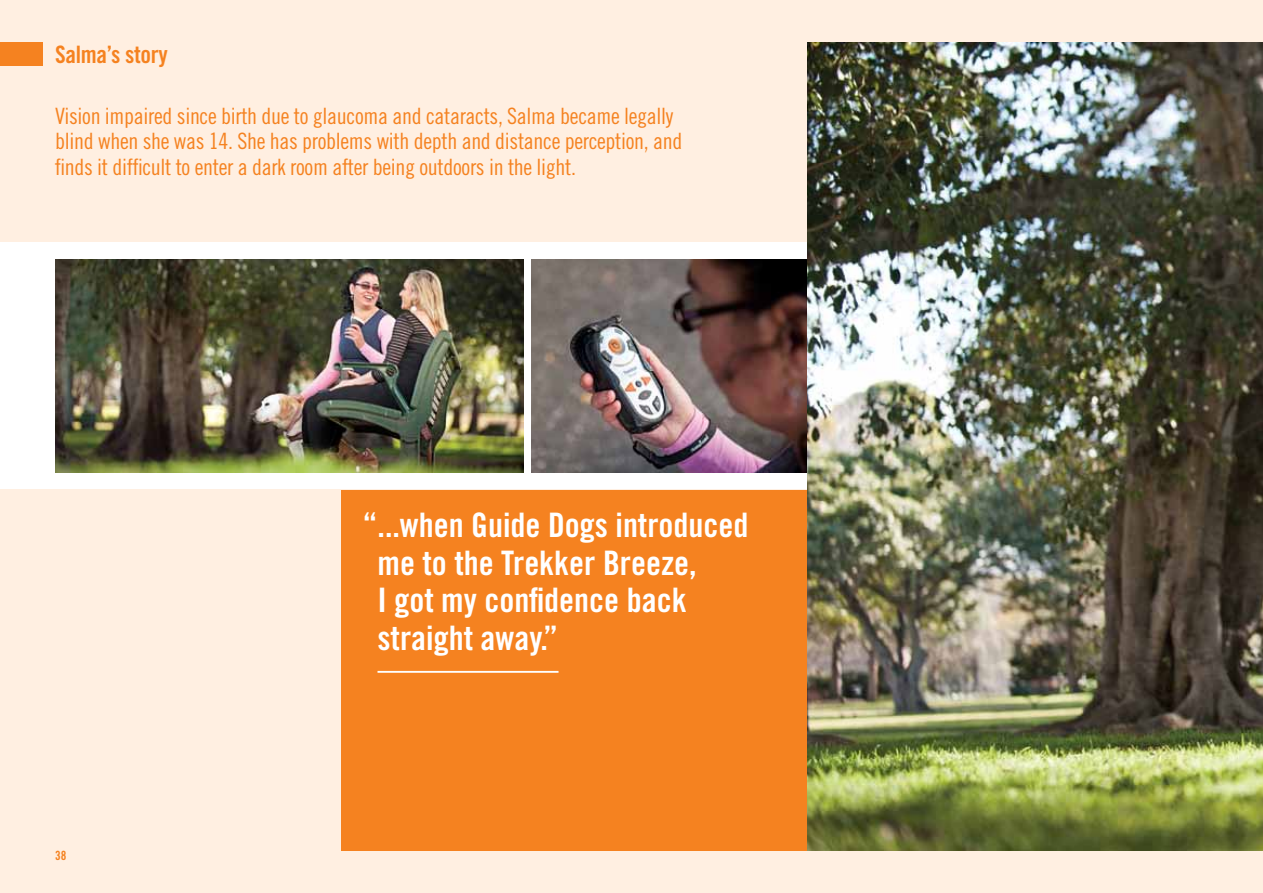
<style>
.page{position:relative;width:1263px;height:893px;background:#ffefe1}
.page>*{position:absolute;margin:0;border:0;box-sizing:border-box;transform-origin:0 0}
.t1{font:33.75px/37.5px "Trade Gothic Bold Cond Twenty";color:#fff}
.t2{font:24px "Trade Gothic Bold Cond Twenty";letter-spacing:-.015em;color:#f58220}
.t3{font:22.5px/25.5px "Trade Gothic Cond Eighteen";letter-spacing:-.015em;color:#f58220}
.t4{font:12.75px "Trade Gothic Bold Cond Twenty";color:#f58220}
</style>
<div class="page">
<div style="left:0;top:43px;width:43px;height:23px;background:#f58220"></div>
<div style="left:341px;top:490px;width:467px;height:360px;background:#f58220"></div>
<div style="left:0;top:242px;width:1263px;height:247px;background:#fff"></div>
<hr style="left:377px;top:671px;width:181px;height:2px;background:#fff">
<img style="left:55px;top:259px;width:468px;height:213px">
<img style="left:531px;top:259px;width:277px;height:213px">
<img style="left:808px;top:43px;width:455px;height:807px">
<p class="t2" style="left:55px;top:40px;width:114px">Salma’s story</p>
<p class="t3" style="left:55px;top:103px;width:629px">Vision impaired since birth due to glaucoma and cataracts, Salma became legally blind when she was 14. She has problems with depth and distance perception, and finds it difficult to enter a dark room after being outdoors in the light.</p>
<p class="t4" style="left:55px;top:848px;width:13px">38</p>
<h1 class="t1" style="left:377px;top:506px;width:372px;text-indent:-15px">“ ...when Guide Dogs introduced me to the Trekker Breeze,<br>I got my confidence back straight away.”</h1>
</div>
